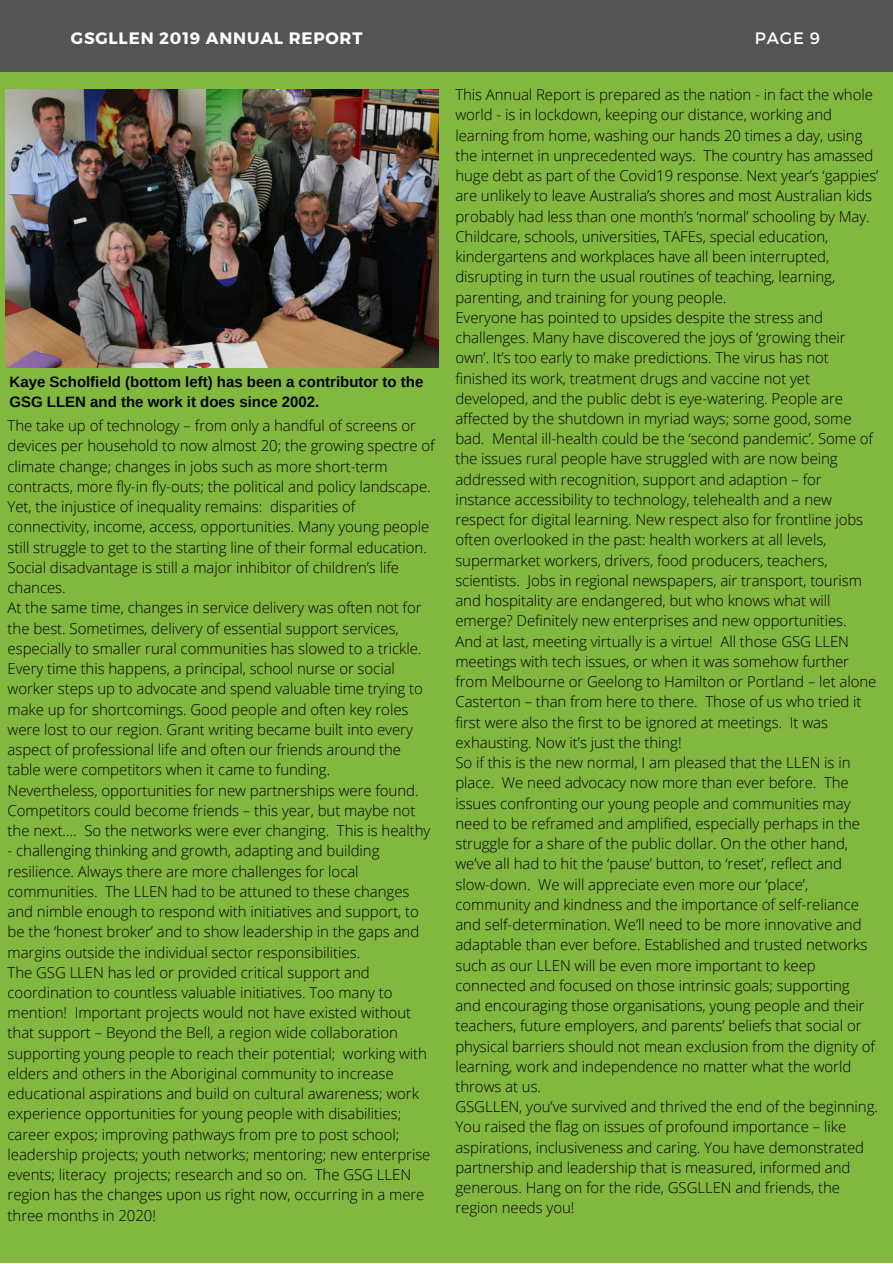
<style>
.page{position:relative;width:893px;height:1264px;background:#fff}
.page>*{position:absolute;margin:0;border:0;box-sizing:border-box;transform-origin:0 0}
.t1{font:700 16.5px "Montserrat";letter-spacing:.05em;color:#fff}
.t2{font:16.5px "Montserrat";color:#fff}
.t3{font:300 15px/20.2px "Open Sans";letter-spacing:-.005em;color:#000}
.t4{font:700 15px/20.2px "Arimo";color:#000}
</style>
<div class="page">
<div style="left:0;top:0;width:892px;height:1262px;background:#82b840"></div>
<div style="left:0;top:0;width:892px;height:71px;background:#545454"></div>
<img style="left:6px;top:89px;width:432px;height:278px">
<p class="t1" style="left:71px;top:27px;width:293px">GSGLLEN 2019 ANNUAL REPORT</p>
<p class="t2" style="left:755px;top:27px;width:67px">PAGE 9</p>
<p class="t4" style="left:10px;top:371px;width:415px">Kaye Scholfield (bottom left) has been a contributor to the<br>GSG LLEN and the work it does since 2002.</p>
<p class="t3" style="left:8px;top:415px;width:428px">The take up of technology – from only a handful of screens or devices per household to now almost 20; the growing spectre of climate change; changes in jobs such as more short-term contracts, more fly-in fly-outs; the political and policy landscape.</p>
<p class="t3" style="left:8px;top:496px;width:423px">Yet, the injustice of inequality remains: disparities of connectivity, income, access, opportunities. Many young people still struggle to get to the starting line of their formal education.<br>Social disadvantage is still a major inhibitor of children’s life chances.</p>
<p class="t3" style="left:8px;top:597px;width:417px">At the same time, changes in service delivery was often not for the best. Sometimes, delivery of essential support services, especially to smaller rural communities has slowed to a trickle.<br>Every time this happens, a principal, school nurse or social worker steps up to advocate and spend valuable time trying to make up for shortcomings. Good people and often key roles were lost to our region. Grant writing became built into every aspect of professional life and often our friends around the table were competitors when it came to funding.</p>
<p class="t3" style="left:8px;top:779px;width:424px">Nevertheless, opportunities for new partnerships were found.<br>Competitors could become friends – this year, but maybe not the next…. So the networks were ever changing. This is healthy</p>
<p class="t3" style="left:8px;top:840px;width:413px">- challenging thinking and growth, adapting and building resilience. Always there are more challenges for local communities. The LLEN had to be attuned to these changes and nimble enough to respond with initiatives and support, to be the ‘honest broker’ and to show leadership in the gaps and margins outside the individual sector responsibilities.</p>
<p class="t3" style="left:8px;top:961px;width:424px">The GSG LLEN has led or provided critical support and coordination to countless valuable initiatives. Too many to mention! Important projects would not have existed without that support – Beyond the Bell, a region wide collaboration supporting young people to reach their potential; working with elders and others in the Aboriginal community to increase educational aspirations and build on cultural awareness; work experience opportunities for young people with disabilities; career expos; improving pathways from pre to post school; leadership projects; youth networks; mentoring; new enterprise events; literacy projects; research and so on. The GSG LLEN region has the changes upon us right now, occurring in a mere three months in 2020!</p>
<p class="t3" style="left:455px;top:84px;width:424px">This Annual Report is prepared as the nation - in fact the whole world - is in lockdown, keeping our distance, working and learning from home, washing our hands 20 times a day, using the internet in unprecedented ways. The country has amassed huge debt as part of the Covid19 response. Next year’s ‘gappies’ are unlikely to leave Australia’s shores and most Australian kids probably had less than one month’s ‘normal’ schooling by May.<br>Childcare, schools, universities, TAFEs, special education, kindergartens and workplaces have all been interrupted, disrupting in turn the usual routines of teaching, learning, parenting, and training for young people.</p>
<p class="t3" style="left:455px;top:307px;width:419px">Everyone has pointed to upsides despite the stress and challenges. Many have discovered the joys of ‘growing their own’. It’s too early to make predictions. The virus has not finished its work, treatment drugs and vaccine not yet developed, and the public debt is eye-watering. People are affected by the shutdown in myriad ways; some good, some bad. Mental ill-health could be the ‘second pandemic’. Some of the issues rural people have struggled with are now being addressed with recognition, support and adaption – for instance accessibility to technology, telehealth and a new respect for digital learning. New respect also for frontline jobs often overlooked in the past: health workers at all levels, supermarket workers, drivers, food producers, teachers, scientists. Jobs in regional newspapers, air transport, tourism and hospitality are endangered, but who knows what will emerge? Definitely new enterprises and new opportunities.</p>
<p class="t3" style="left:455px;top:630px;width:422px">And at last, meeting virtually is a virtue! All those GSG LLEN meetings with tech issues, or when it was somehow further from Melbourne or Geelong to Hamilton or Portland – let alone Casterton – than from here to there. Those of us who tried it first were also the first to be ignored at meetings. It was exhausting. Now it’s just the thing!</p>
<p class="t3" style="left:455px;top:752px;width:421px">So if this is the new normal, I am pleased that the LLEN is in place. We need advocacy now more than ever before. The issues confronting our young people and communities may need to be reframed and amplified, especially perhaps in the struggle for a share of the public dollar. On the other hand, we’ve all had to hit the ‘pause’ button, to ‘reset’, reflect and slow-down. We will appreciate even more our ‘place’, community and kindness and the importance of self-reliance and self-determination. We’ll need to be more innovative and adaptable than ever before. Established and trusted networks such as our LLEN will be even more important to keep connected and focused on those intrinsic goals; supporting and encouraging those organisations, young people and their teachers, future employers, and parents’ beliefs that social or physical barriers should not mean exclusion from the dignity of learning, work and independence no matter what the world throws at us.</p>
<p class="t3" style="left:455px;top:1096px;width:424px">GSGLLEN, you’ve survived and thrived the end of the beginning.<br>You raised the flag on issues of profound importance – like aspirations, inclusiveness and caring. You have demonstrated partnership and leadership that is measured, informed and generous. Hang on for the ride, GSGLLEN and friends, the region needs you!</p>
</div>
